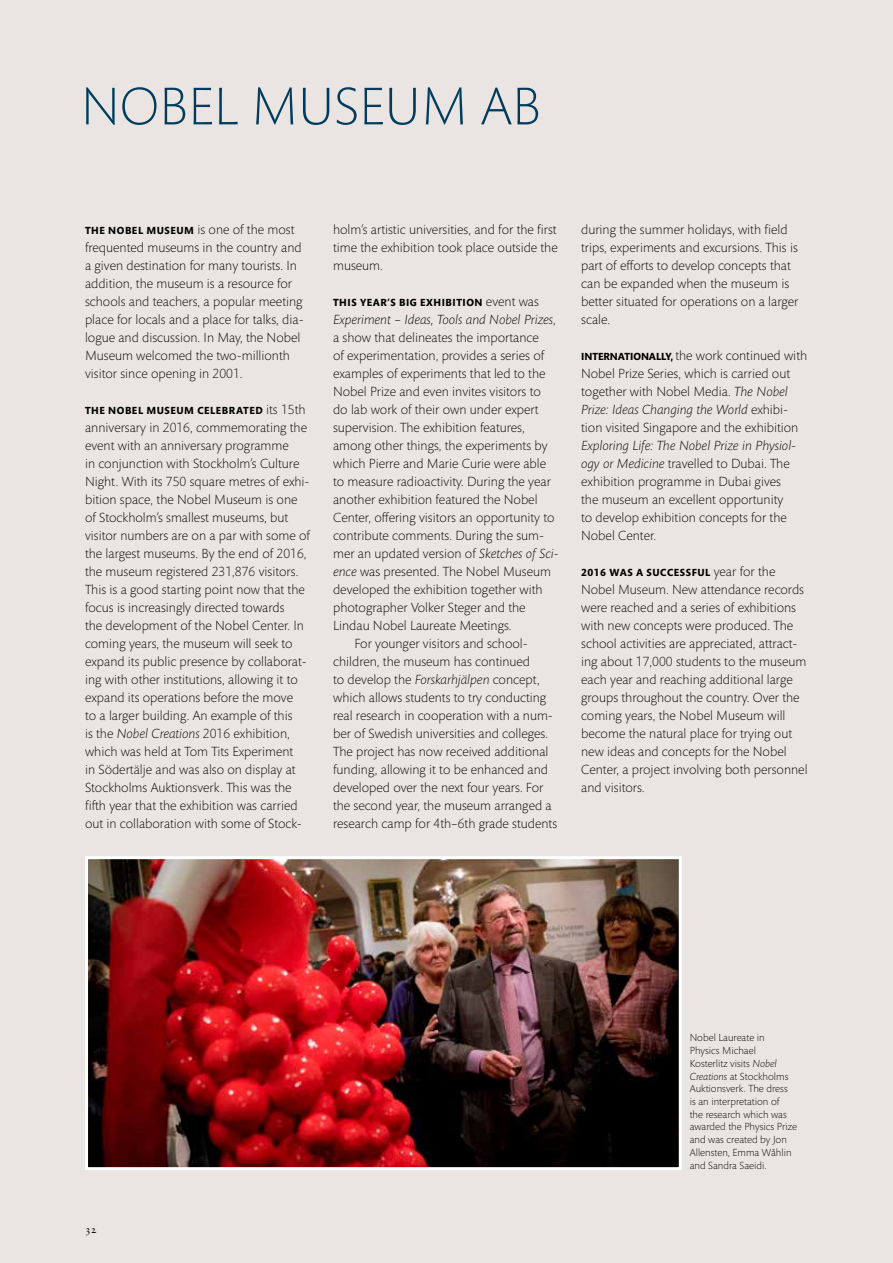
<style>
.page{position:relative;width:893px;height:1263px;background:#eae4e2}
.page>*{position:absolute;margin:0;border:0;box-sizing:border-box;transform-origin:0 0}
.t1{font:300 54px "Mundo Sans Std";color:#003c5d}
.t2{font:300 13.5px/18px "Mundo Sans Std";color:#000}
.t3{font:italic 300 13.5px "Mundo Sans Std";color:#000}
.t4{font:300 10.5px/12.8px "Mundo Sans Std";color:#000}
.t5{font:700 10.5px "Mundo Sans Std";letter-spacing:.05em;color:#000}
.t6{font:10.5px "Sabon Roman Os F";color:#000}
.s1{font-weight:300;font-size:13.5px}
.s2{font-style:italic}
.s3{font-style:normal}
.s4{font-weight:700;font-size:10.5px}
</style>
<div class="page">
<img style="left:89px;top:860px;width:589px;height:306px">
<div style="left:85px;top:856px;width:597px;height:314px;border:3px solid #fff"></div>
<h1 class="t1" style="left:81px;top:78px;width:462px">NOBEL MUSEUM AB</h1>
<p class="t5" style="left:85px;top:225px;width:211px">THE NOBEL MUSEUM <span class="s1">is one of the most</span></p>
<p class="t2" style="left:85px;top:239px;width:220px">frequented museums in the country and a given destination for many tourists. In addition, the museum is a resource for schools and teachers, a popular meeting place for locals and a place for talks, dia&shy;logue and discussion. In May, the Nobel Museum welcomed the two-millionth visitor since opening in 2001.</p>
<p class="t5" style="left:85px;top:405px;width:222px">THE NOBEL MUSEUM CELEBRATED <span class="s1">its 15th</span></p>
<p class="t2" style="left:85px;top:419px;width:227px">anniversary in 2016, commemorating the event with an anniversary programme<br>in conjunction with Stockholm’s Culture Night. With its 750 square metres of exhi&shy;bition space, the Nobel Museum is one of Stockholm’s smallest museums, but visitor numbers are on a par with some of the largest museums. By the end of 2016, the museum registered 231,876 visitors.<br>This is a good starting point now that the focus is increasingly directed towards<br>the development of the Nobel Center. In coming years, the museum will seek to expand its public presence by collaborat&shy;ing with other institutions, allowing it to expand its operations before the move<br>to a larger building. An example of this<br>is the <span class="s2">Nobel Creations</span> 2016 exhibition, which was held at Tom Tits Experiment<br>in Södertälje and was also on display at Stockholms Auktionsverk. This was the fifth year that the exhibition was carried out in collaboration with some of Stock-</p>
<p class="t2" style="left:333px;top:221px;width:226px;text-align:justify">holm’s artistic universities, and for the first time the exhibition took place outside the museum.</p>
<p class="t5" style="left:333px;top:297px;width:207px">THIS YEAR’S BIG EXHIBITION <span class="s1">event was</span></p>
<p class="t3" style="left:333px;top:312px;width:224px">Experiment – Ideas, Tools and Nobel Prizes<span class="s3">,</span></p>
<p class="t2" style="left:333px;top:329px;width:207px">a show that delineates the importance</p>
<p class="t2" style="left:333px;top:347px;width:213px">of experimentation, provides a series of</p>
<p class="t2" style="left:333px;top:365px;width:214px">examples of experiments that led to the</p>
<p class="t2" style="left:333px;top:383px;width:209px">Nobel Prize and even invites visitors to</p>
<p class="t2" style="left:333px;top:401px;width:207px">do lab work of their own under expert</p>
<p class="t2" style="left:333px;top:419px;width:193px">supervision. The exhibition features,</p>
<p class="t2" style="left:333px;top:437px;width:216px">among other things, the experiments by</p>
<p class="t2" style="left:333px;top:455px;width:215px">which Pierre and Marie Curie were able</p>
<p class="t2" style="left:333px;top:473px;width:219px">to measure radioactivity. During the year</p>
<p class="t2" style="left:333px;top:491px;width:206px">another exhibition featured the Nobel</p>
<p class="t2" style="left:333px;top:509px;width:223px">Center, offering visitors an opportunity to</p>
<p class="t2" style="left:333px;top:527px;width:213px">contribute comments. During the sum-</p>
<p class="t2" style="left:333px;top:545px;width:227px">mer an updated version of <span class="s2">Sketches of Sci-</span></p>
<p class="t2" style="left:333px;top:563px;width:219px"><span class="s2">ence</span> was presented. The Nobel Museum</p>
<p class="t2" style="left:333px;top:581px;width:211px">developed the exhibition together with</p>
<p class="t2" style="left:333px;top:599px;width:194px">photographer Volker Steger and the</p>
<p class="t2" style="left:333px;top:617px;width:180px">Lindau Nobel Laureate Meetings.</p>
<p class="t2" style="left:354px;top:635px;width:175px">For younger visitors and school-</p>
<p class="t2" style="left:333px;top:653px;width:199px">children, the museum has continued</p>
<p class="t2" style="left:333px;top:671px;width:208px">to develop the <span class="s2">Forskarhjälpen</span> concept,</p>
<p class="t2" style="left:333px;top:689px;width:215px">which allows students to try conducting</p>
<p class="t2" style="left:333px;top:707px;width:221px">real research in cooperation with a num-</p>
<p class="t2" style="left:333px;top:725px;width:216px">ber of Swedish universities and colleges.</p>
<p class="t2" style="left:333px;top:743px;width:217px">The project has now received additional</p>
<p class="t2" style="left:333px;top:761px;width:217px">funding, allowing it to be enhanced and</p>
<p class="t2" style="left:333px;top:779px;width:212px">developed over the next four years. For</p>
<p class="t2" style="left:333px;top:797px;width:220px">the second year, the museum arranged a</p>
<p class="t2" style="left:333px;top:815px;width:226px">research camp for 4th–6th grade students</p>
<p class="t2" style="left:581px;top:221px;width:219px">during the summer holidays, with field trips, experiments and excursions. This is part of efforts to develop concepts that can be expanded when the museum is better situated for operations on a larger scale.</p>
<p class="t2" style="left:581px;top:347px;width:228px"><span class="s4">INTERNATIONALLY,</span> the work continued with Nobel Prize Series, which is carried out together with Nobel Media. <span class="s2">The Nobel Prize: Ideas Changing the World</span> exhibi&shy;tion visited Singapore and the exhibition</p>
<p class="t2" style="left:581px;top:437px;width:217px"><span class="s2">Exploring Life: The Nobel Prize in Physiol&shy;ogy or Medicine</span> travelled to Dubai. The exhibition programme in Dubai gives the museum an excellent opportunity to develop exhibition concepts for the Nobel Center.</p>
<p class="t5" style="left:581px;top:567px;width:196px">2016 WAS A SUCCESSFUL <span class="s1">year for the</span></p>
<p class="t2" style="left:581px;top:581px;width:228px">Nobel Museum. New attendance records were reached and a series of exhibitions with new concepts were produced. The school activities are appreciated, attract&shy;ing about 17,000 students to the museum each year and reaching additional large groups throughout the country. Over the coming years, the Nobel Museum will become the natural place for trying out new ideas and concepts for the Nobel Center, a project involving both personnel and visitors.</p>
<p class="t6" style="left:85px;top:1223px;width:13px">32</p>
<p class="t4" style="left:690px;top:1032px;width:109px">Nobel Laureate in<br>Physics Michael<br>Kosterlitz visits <span class="s2">Nobel<br>Creations</span> at Stockholms<br>Auktionsverk. The dress<br>is an interpretation of<br>the research which was awarded the Physics Prize and was created by Jon<br>Allensten, Emma Wåhlin and Sandra Saeidi.</p>
</div>
